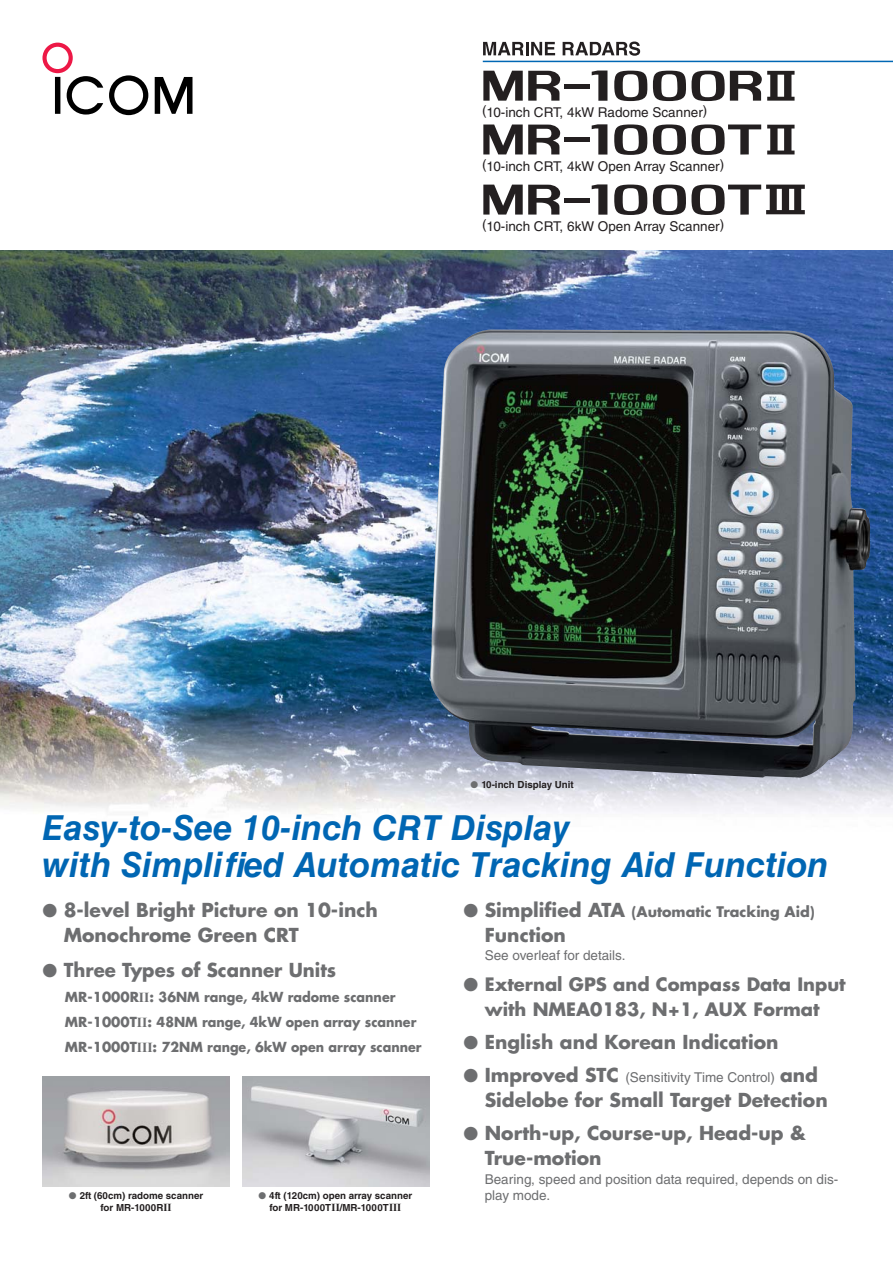
<style>
.page{position:relative;width:893px;height:1263px;background:#fff}
.page>*{position:absolute;margin:0;border:0;box-sizing:border-box;transform-origin:0 0}
.t1{font:italic 700 34.5px/37.5px "Helvetica LT Std";color:#0066b3}
.t2{font:700 18.75px/24.8px "Futura Std";color:#6d6e70}
.t3{font:700 18px/24.8px "Futura Std";color:#6d6e70;text-align:center}
.t4{font:700 14.25px "Futura Std";color:#6d6e70}
.t5{font:13.5px "Helvetica LT Std";color:#6d6e70}
.t6{font:700 13.5px/25px "Futura Std";color:#6d6e70}
.t7{font:13.5px "Helvetica LT Std";color:#231f20}
.t8{font:700 9.75px/12px "Helvetica LT Std";color:#231f20;text-align:center}
.s1{color:#6d6e70}
.s2{font-family:"Times NRMT Std"}
.s3{font-size:18.75px}
.s4{font-family:"Futura Std";font-weight:700;font-size:18.75px}
.s5{font-family:"Times NRMT Std";font-size:10.5px}
</style>
<div class="page">
<svg style="left:155px;top:77px;width:37px;height:37px"></svg>
<svg style="left:109px;top:75px;width:39px;height:40px"></svg>
<svg style="left:42px;top:43px;width:61px;height:72px"></svg>
<img style="left:0;top:250px;width:893px;height:564px">
<img style="left:430px;top:330px;width:440px;height:448px">
<img style="left:242px;top:1076px;width:187px;height:111px">
<img style="left:42px;top:1076px;width:188px;height:111px">
<svg style="left:767px;top:125px;width:27px;height:29px"></svg>
<svg style="left:483px;top:71px;width:77px;height:30px"></svg>
<hr style="left:564px;top:84px;width:26px;height:4px;background:#231f20">
<svg style="left:592px;top:71px;width:15px;height:30px"></svg>
<svg style="left:614px;top:71px;width:180px;height:30px"></svg>
<svg style="left:483px;top:125px;width:77px;height:29px"></svg>
<hr style="left:564px;top:138px;width:26px;height:4px;background:#231f20">
<svg style="left:592px;top:124px;width:15px;height:31px"></svg>
<svg style="left:614px;top:124px;width:147px;height:31px"></svg>
<svg style="left:483px;top:185px;width:77px;height:30px"></svg>
<hr style="left:564px;top:198px;width:26px;height:4px;background:#231f20">
<svg style="left:592px;top:184px;width:15px;height:31px"></svg>
<svg style="left:614px;top:185px;width:191px;height:30px"></svg>
<svg style="left:483px;top:42px;width:72px;height:13px"></svg>
<svg style="left:563px;top:42px;width:77px;height:14px"></svg>
<hr style="left:483px;top:61px;width:410px;height:1px;background:#0067b4">
<p class="t7" style="left:482px;top:104px;width:227px">(10-inch CRT, 4kW Radome Scanner)</p>
<p class="t7" style="left:482px;top:158px;width:244px">(10-inch CRT, 4kW Open Array Scanner)</p>
<p class="t7" style="left:482px;top:218px;width:244px">(10-inch CRT, 6kW Open Array Scanner)</p>
<p class="t8" style="left:470px;top:780px;width:105px"><span class="s1">●</span> 10-inch Display Unit</p>
<h1 class="t1" style="left:42px;top:813px;width:788px">Easy-to-See 10-inch CRT Display<br>with Simplified Automatic Tracking Aid Function</h1>
<p class="t2" style="left:64px;top:899px;width:316px;text-indent:-21px">● 8-level Bright Picture on 10-inch<br>Monochrome Green CRT</p>
<p class="t2" style="left:42px;top:959px;width:295px">● Three Types of Scanner Units</p>
<p class="t6" style="left:65px;top:986px;width:358px">MR-1000R<span class="s2">II</span>: 36NM range, 4kW radome scanner<br>MR-1000T<span class="s2">II</span>: 48NM range, 4kW open array scanner<br>MR-1000T<span class="s2">III</span>: 72NM range, 6kW open array scanner</p>
<p class="t4" style="left:463px;top:905px;width:353px">● <span class="s3">Simplified ATA</span> (Automatic Tracking Aid)</p>
<p class="t2" style="left:485px;top:924px;width:83px">Function</p>
<p class="t5" style="left:485px;top:950px;width:142px">See overleaf for details.</p>
<p class="t3" style="left:463px;top:973px;width:384px">● External GPS and Compass Data Input with NMEA0183, N+1, AUX Format</p>
<p class="t2" style="left:463px;top:1031px;width:316px">● English and Korean Indication</p>
<p class="t5" style="left:463px;top:1073px;width:356px">● <span class="s4">Improved STC</span> (Sensitivity Time Control) <span class="s4">and</span></p>
<p class="t2" style="left:485px;top:1089px;width:344px">Sidelobe for Small Target Detection</p>
<p class="t2" style="left:485px;top:1122px;width:323px;text-indent:-21px">● North-up, Course-up, Head-up &amp;<br>True-motion</p>
<p class="t5" style="left:485px;top:1174px;width:355px">Bearing, speed and position data required, depends on dis-</p>
<p class="t8" style="left:69px;top:1191px;width:136px"><span class="s1">●</span> 2ft (60cm) radome scanner for MR-1000R<span class="s5">II</span></p>
<p class="t8" style="left:258px;top:1191px;width:155px"><span class="s1">●</span> 4ft (120cm) open array scanner</p>
<p class="t5" style="left:485px;top:1190px;width:67px">play mode.</p>
<p class="t8" style="left:269px;top:1203px;width:133px">for MR-1000T<span class="s5">II</span>/MR-1000T<span class="s5">III</span></p>
</div>
